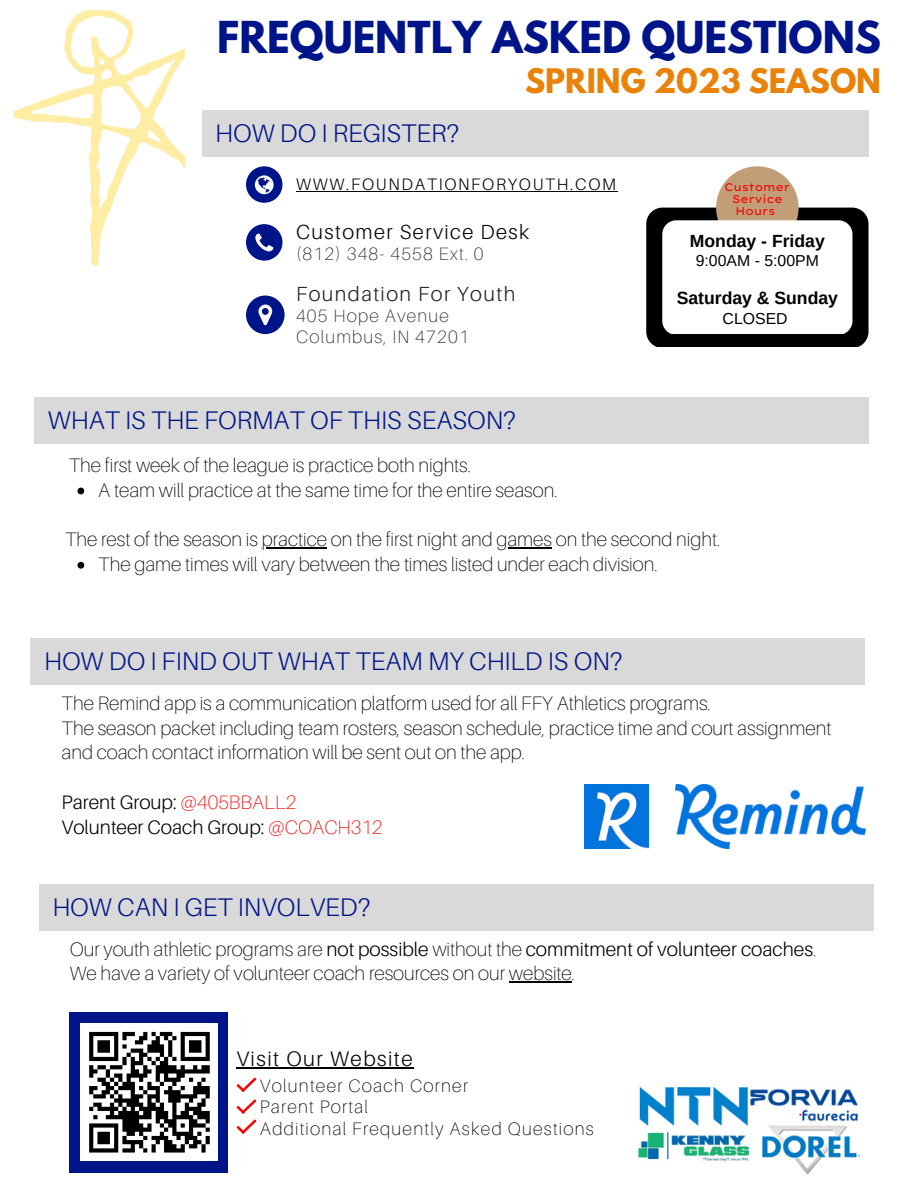
<style>
.page{position:relative;width:918px;height:1188px;background:#fff}
.page>*{position:absolute;margin:0;border:0;box-sizing:border-box;transform-origin:0 0}
.t1{font:700 39px "League Spartan";color:#001489}
.t2{font:700 30px "League Spartan";color:#e88209}
.t3{font:300 25.5px "Aileron";color:#001489}
.t4{font:300 21px "Aileron";letter-spacing:.07em;color:#000}
.t5{font:300 20.4px "Aileron";letter-spacing:.07em;color:#000}
.t6{font:300 20.4px "Aileron";letter-spacing:.07em;color:#231f1f}
.t7{font:100 19.5px/24.8px "Aileron";color:#000}
.t8{font:300 19.5px/24.8px "Aileron";color:#000}
.t9{font:100 18px/21.5px "Aileron";letter-spacing:.07em;color:#000}
.t10{font:100 17.85px/21px "Aileron";letter-spacing:.07em;color:#231f1f}
.t11{font:700 17.55px "Arimo";color:#000}
.t12{font:300 16.65px "Aileron";letter-spacing:.105em;color:#000}
.t13{font:15.9px "Arimo";color:#000}
.t14{font:11.25px/11.6px "Lexend Exa";color:#f80101;text-align:center}
.s1{font-weight:100;color:#f80101}
.s2{font-weight:300}
</style>
<div class="page">
<img style="left:15px;top:10px;width:169px;height:256px">
<svg style="left:246px;top:166px;width:36px;height:37px"></svg>
<hr style="left:296px;top:191px;width:322px;height:1px;background:#000">
<svg style="left:246px;top:296px;width:39px;height:38px"></svg>
<svg style="left:246px;top:224px;width:36px;height:37px"></svg>
<div style="left:646px;top:208px;width:223px;height:139px;background:#000;border-radius:16px"></div>
<div style="left:716px;top:166px;width:83px;height:83px;background:#c19e77;border-radius:50%"></div>
<div style="left:662px;top:220px;width:190px;height:114px;background:#fff;border-radius:14px"></div>
<div style="left:202px;top:110px;width:666px;height:47px;background:#d9d9d9"></div>
<div style="left:34px;top:397px;width:834px;height:47px;background:#d9d9d9"></div>
<div style="left:31px;top:638px;width:834px;height:47px;background:#d9d9d9"></div>
<div style="left:39px;top:884px;width:834px;height:47px;background:#d9d9d9"></div>
<img style="left:676px;top:784px;width:189px;height:64px">
<img style="left:584px;top:784px;width:64px;height:64px">
<div style="left:70px;top:1012px;width:158px;height:161px;background:#001489"></div>
<div style="left:81px;top:1024px;width:137px;height:137px;background:#fff"></div>
<svg style="left:89px;top:1031px;width:121px;height:122px"></svg>
<img style="left:638px;top:1087px;width:223px;height:86px">
<hr style="left:236px;top:1067px;width:178px;height:2px;background:#000">
<svg style="left:236px;top:1077px;width:21px;height:15px"></svg>
<svg style="left:236px;top:1099px;width:21px;height:35px"></svg>
<hr style="left:509px;top:982px;width:63px;height:1px;background:#000">
<svg style="left:78px;top:488px;width:6px;height:6px"></svg>
<svg style="left:78px;top:562px;width:6px;height:7px"></svg>
<hr style="left:262px;top:547px;width:65px;height:1px;background:#000">
<hr style="left:497px;top:547px;width:55px;height:1px;background:#000">
<h1 class="t1" style="left:217px;top:18px;width:665px">FREQUENTLY ASKED QUESTIONS</h1>
<h3 class="t3" style="left:215px;top:118px;width:246px">HOW DO I REGISTER?</h3>
<h2 class="t2" style="left:525px;top:66px;width:358px">SPRING 2023 SEASON</h2>
<p class="t12" style="left:296px;top:174px;width:322px">WWW.FOUNDATIONFORYOUTH.COM</p>
<p class="t5" style="left:296px;top:219px;width:235px">Customer Service Desk</p>
<p class="t10" style="left:296px;top:243px;width:189px">(812) 348- 4558 Ext. 0</p>
<p class="t6" style="left:296px;top:281px;width:221px">Foundation For Youth</p>
<p class="t10" style="left:296px;top:305px;width:174px">405 Hope Avenue<br>Columbus, IN 47201</p>
<h3 class="t3" style="left:48px;top:404px;width:470px">WHAT IS THE FORMAT OF THIS SEASON?</h3>
<p class="t7" style="left:69px;top:452px;width:404px">The first week of the league is practice both nights.</p>
<p class="t7" style="left:98px;top:477px;width:461px">A team will practice at the same time for the entire season.</p>
<p class="t14" style="left:725px;top:181px;width:67px">Customer<br>Service<br>Hours</p>
<p class="t11" style="left:690px;top:231px;width:136px">Monday - Friday</p>
<p class="t13" style="left:696px;top:252px;width:125px">9:00AM - 5:00PM</p>
<p class="t11" style="left:677px;top:289px;width:163px">Saturday &amp; Sunday</p>
<p class="t13" style="left:723px;top:309px;width:67px">CLOSED</p>
<p class="t7" style="left:65px;top:527px;width:657px">The rest of the season is practice on the first night and games on the second night.</p>
<p class="t7" style="left:98px;top:551px;width:561px">The game times will vary between the times listed under each division.</p>
<h3 class="t3" style="left:44px;top:645px;width:580px">HOW DO I FIND OUT WHAT TEAM MY CHILD IS ON?</h3>
<p class="t7" style="left:62px;top:690px;width:771px">The Remind app is a communication platform used for all FFY Athletics programs.<br>The season packet including team rosters, season schedule, practice time and court assignment and coach contact information will be sent out on the app.</p>
<p class="t8" style="left:62px;top:789px;width:322px">Parent Group: <span class="s1">@405BBALL2<br></span>Volunteer Coach Group: <span class="s1">@COACH312</span></p>
<h3 class="t3" style="left:52px;top:891px;width:320px">HOW CAN I GET INVOLVED?</h3>
<p class="t7" style="left:70px;top:936px;width:748px">Our youth athletic programs are <span class="s2">not possible</span> without the <span class="s2">commitment of volunteer coaches</span>.<br>We have a variety of volunteer coach resources on our website.</p>
<p class="t4" style="left:236px;top:1046px;width:178px">Visit Our Website</p>
<p class="t9" style="left:260px;top:1074px;width:335px">Volunteer Coach Corner<br>Parent Portal<br>Additional Frequently Asked Questions</p>
</div>
